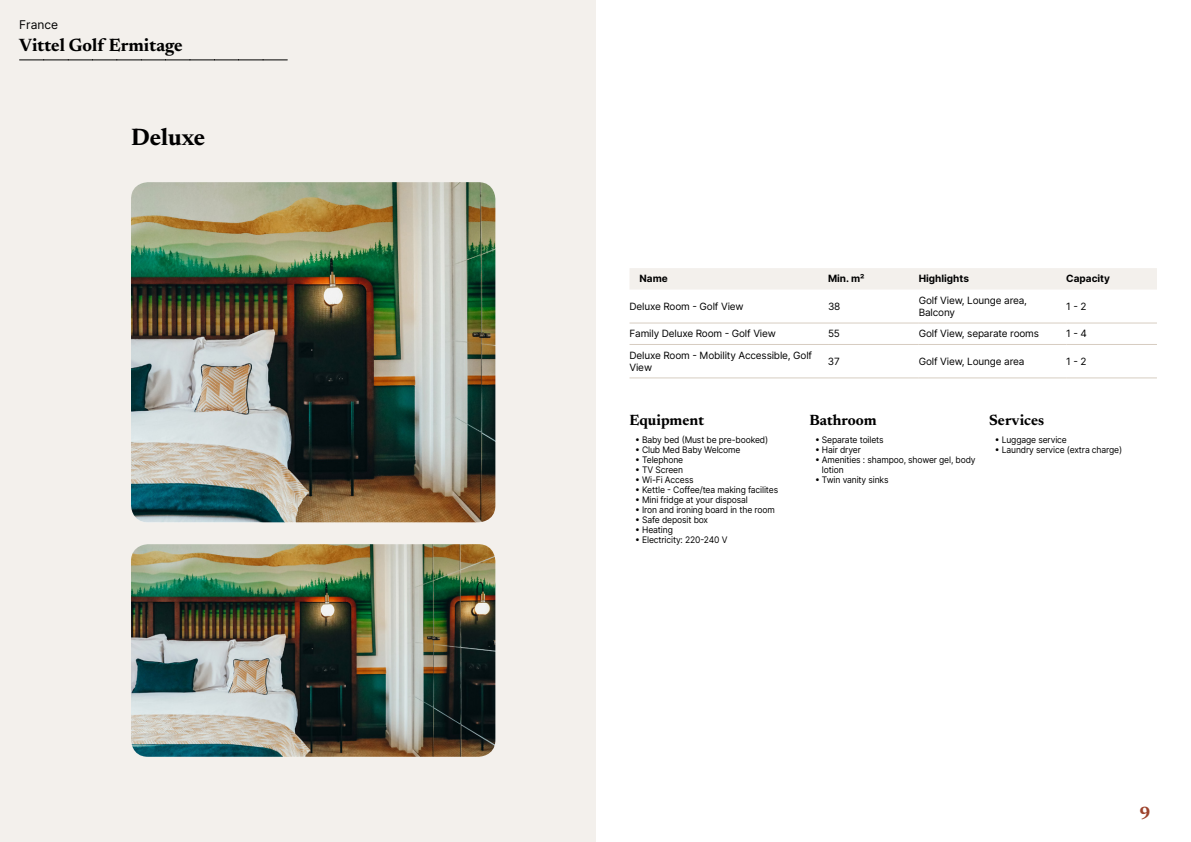
<style>
.page{position:relative;width:1191px;height:842px;background:#fff}
.page>*{position:absolute;margin:0;border:0;box-sizing:border-box;transform-origin:0 0}
.t1{font:700 24px "Newsreader 24 pt";color:#000}
.t2{font:700 18px "Newsreader 24 pt";color:#000}
.t3{font:700 18px "Newsreader 24 pt";color:#9d432c}
.t4{font:700 15px "Newsreader 24 pt";color:#000}
.t5{font:12px "Inter";color:#000}
.t6{font:10px/12px "Inter";letter-spacing:-.015em;color:#000}
.t7{font:700 10px "Inter";color:#000}
.t8{font:9px/10px "Inter";letter-spacing:-.015em;color:#000;scale:.95 1}
</style>
<div class="page">
<div style="left:0;top:0;width:595px;height:842px;background:#f3f0ec"></div>
<img style="left:131px;top:182px;width:364px;height:340px">
<img style="left:131px;top:544px;width:364px;height:213px">
<svg style="left:20px;top:60px;width:267px;height:1px"></svg>
<div style="left:630px;top:268px;width:527px;height:22px;background:#f3f0ec"></div>
<hr style="left:629px;top:322px;width:199px;height:1px;background:#d7cdc1">
<hr style="left:828px;top:322px;width:90px;height:1px;background:#d7cdc1">
<hr style="left:918px;top:322px;width:148px;height:1px;background:#d7cdc1">
<hr style="left:1066px;top:322px;width:91px;height:1px;background:#d7cdc1">
<hr style="left:629px;top:344px;width:199px;height:1px;background:#d7cdc1">
<hr style="left:828px;top:344px;width:90px;height:1px;background:#d7cdc1">
<hr style="left:918px;top:344px;width:148px;height:1px;background:#d7cdc1">
<hr style="left:1066px;top:344px;width:91px;height:1px;background:#d7cdc1">
<hr style="left:629px;top:377px;width:199px;height:1px;background:#d7cdc1">
<hr style="left:828px;top:377px;width:90px;height:1px;background:#d7cdc1">
<hr style="left:918px;top:377px;width:148px;height:1px;background:#d7cdc1">
<hr style="left:1066px;top:377px;width:91px;height:1px;background:#d7cdc1">
<h3 class="t5" style="left:19px;top:15px;width:40px">France</h3>
<h2 class="t2" style="left:19px;top:32px;width:165px">Vittel Golf Ermitage</h2>
<h1 class="t1" style="left:131px;top:120px;width:76px">Deluxe</h1>
<p class="t7" style="left:639px;top:272px;width:30px">Name</p>
<p class="t7" style="left:828px;top:272px;width:38px">Min. m²</p>
<p class="t7" style="left:918px;top:272px;width:52px">Highlights</p>
<p class="t7" style="left:1066px;top:272px;width:45px">Capacity</p>
<p class="t6" style="left:629px;top:300px;width:116px">Deluxe Room - Golf View</p>
<p class="t6" style="left:828px;top:300px;width:14px">38</p>
<p class="t6" style="left:918px;top:294px;width:110px">Golf View, Lounge area,<br>Balcony</p>
<p class="t6" style="left:1066px;top:300px;width:22px">1 - 2</p>
<p class="t6" style="left:629px;top:327px;width:148px">Family Deluxe Room - Golf View</p>
<p class="t6" style="left:828px;top:327px;width:14px">55</p>
<p class="t6" style="left:918px;top:327px;width:122px">Golf View, separate rooms</p>
<p class="t6" style="left:1066px;top:327px;width:22px">1 - 4</p>
<p class="t6" style="left:629px;top:349px;width:184px">Deluxe Room - Mobility Accessible, Golf<br>View</p>
<p class="t6" style="left:828px;top:355px;width:13px">37</p>
<p class="t6" style="left:918px;top:355px;width:107px">Golf View, Lounge area</p>
<p class="t6" style="left:1066px;top:355px;width:22px">1 - 2</p>
<h3 class="t4" style="left:629px;top:409px;width:76px">Equipment</h3>
<p class="t8" style="left:635px;top:435px;width:141px">• Baby bed (Must be pre-booked)</p>
<p class="t8" style="left:635px;top:445px;width:112px">• Club Med Baby Welcome</p>
<p class="t8" style="left:635px;top:455px;width:52px">• Telephone</p>
<p class="t8" style="left:635px;top:465px;width:52px">• TV Screen</p>
<p class="t8" style="left:635px;top:475px;width:63px">• Wi-Fi Access</p>
<p class="t8" style="left:635px;top:485px;width:152px">• Kettle - Coffee/tea making facilites</p>
<p class="t8" style="left:635px;top:495px;width:120px">• Mini fridge at your disposal</p>
<p class="t8" style="left:635px;top:505px;width:148px">• Iron and ironing board in the room</p>
<p class="t8" style="left:635px;top:515px;width:78px">• Safe deposit box</p>
<p class="t8" style="left:635px;top:525px;width:41px">• Heating</p>
<p class="t8" style="left:635px;top:535px;width:99px">• Electricity: 220-240 V</p>
<h3 class="t4" style="left:809px;top:409px;width:69px">Bathroom</h3>
<p class="t8" style="left:815px;top:435px;width:74px">• Separate toilets</p>
<p class="t8" style="left:815px;top:445px;width:50px">• Hair dryer</p>
<p class="t8" style="left:822px;top:455px;width:163px;text-indent:-7px">• Amenities : shampoo, shower gel, body lotion</p>
<p class="t8" style="left:815px;top:475px;width:79px">• Twin vanity sinks</p>
<h3 class="t4" style="left:989px;top:409px;width:57px">Services</h3>
<p class="t8" style="left:994px;top:435px;width:77px">• Luggage service</p>
<p class="t8" style="left:994px;top:445px;width:136px">• Laundry service (extra charge)</p>
<h2 class="t3" style="left:1139px;top:800px;width:13px">9</h2>
</div>
